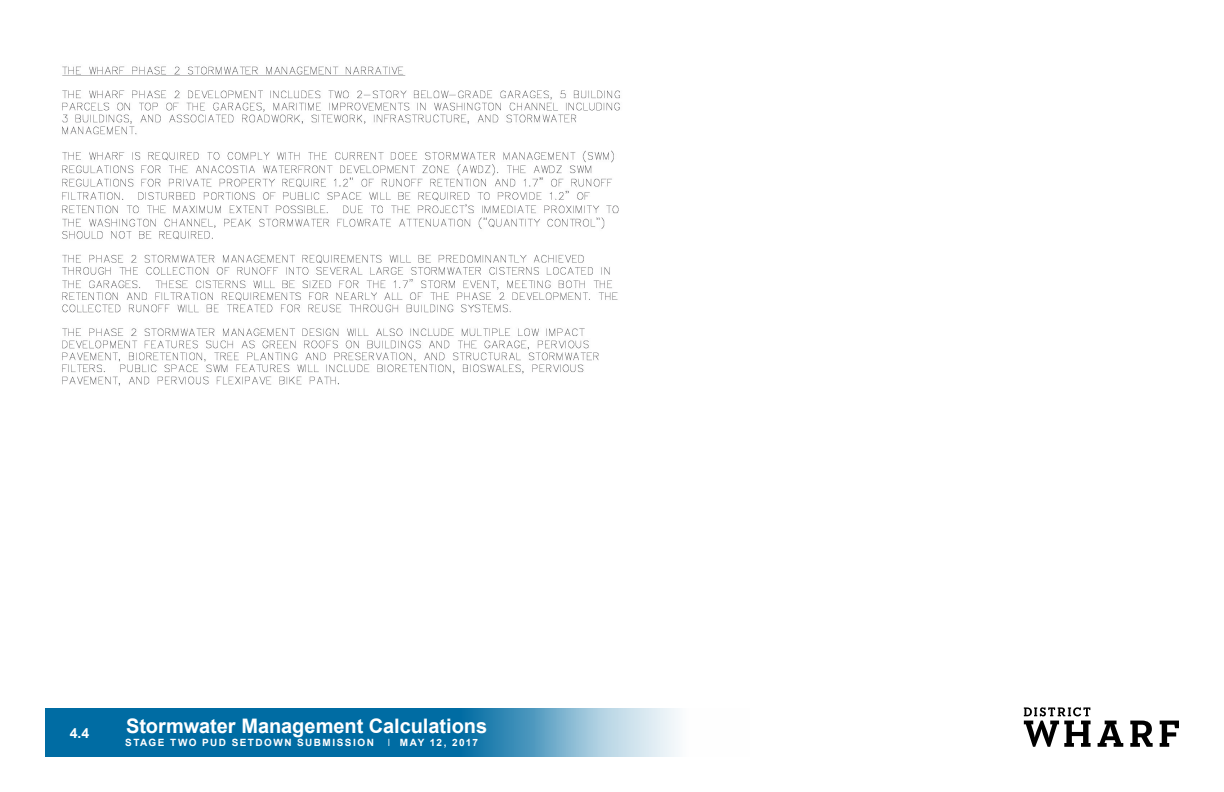
<style>
.page{position:relative;width:1224px;height:792px;background:#fff}
.page>*{position:absolute;margin:0;border:0;box-sizing:border-box;transform-origin:0 0}
.t1{font:700 20px "Arial";letter-spacing:-.005em;color:#fff}
.t2{font:700 14px "Arial";color:#fff}
.t3{font:700 10px "Arial";letter-spacing:.145em;color:#fff}
.t4{font:700 10px "Arial";letter-spacing:.115em;color:#fff}
.s1{font-family:"Arial Narrow";font-weight:400}
</style>
<div class="page">
<svg style="left:45px;top:708px;width:633px;height:49px;background:#2c85b2"></svg>
<svg style="left:1024px;top:707px;width:67px;height:40px"></svg>
<svg style="left:1098px;top:721px;width:25px;height:26px"></svg>
<svg style="left:1130px;top:721px;width:23px;height:26px"></svg>
<svg style="left:1160px;top:721px;width:19px;height:26px"></svg>
<img style="left:62px;top:66px;width:558px;height:320px">
<p class="t2" style="left:70px;top:723px;width:21px">4.4</p>
<p class="t1" style="left:126px;top:713px;width:363px">Stormwater Management Calculations</p>
<p class="t3" style="left:125px;top:736px;width:250px">STAGE TWO PUD SETDOWN SUBMISSION</p>
<p class="t4" style="left:388px;top:736px;width:92px"><span class="s1">I</span> MAY 12, 2017</p>
</div>
